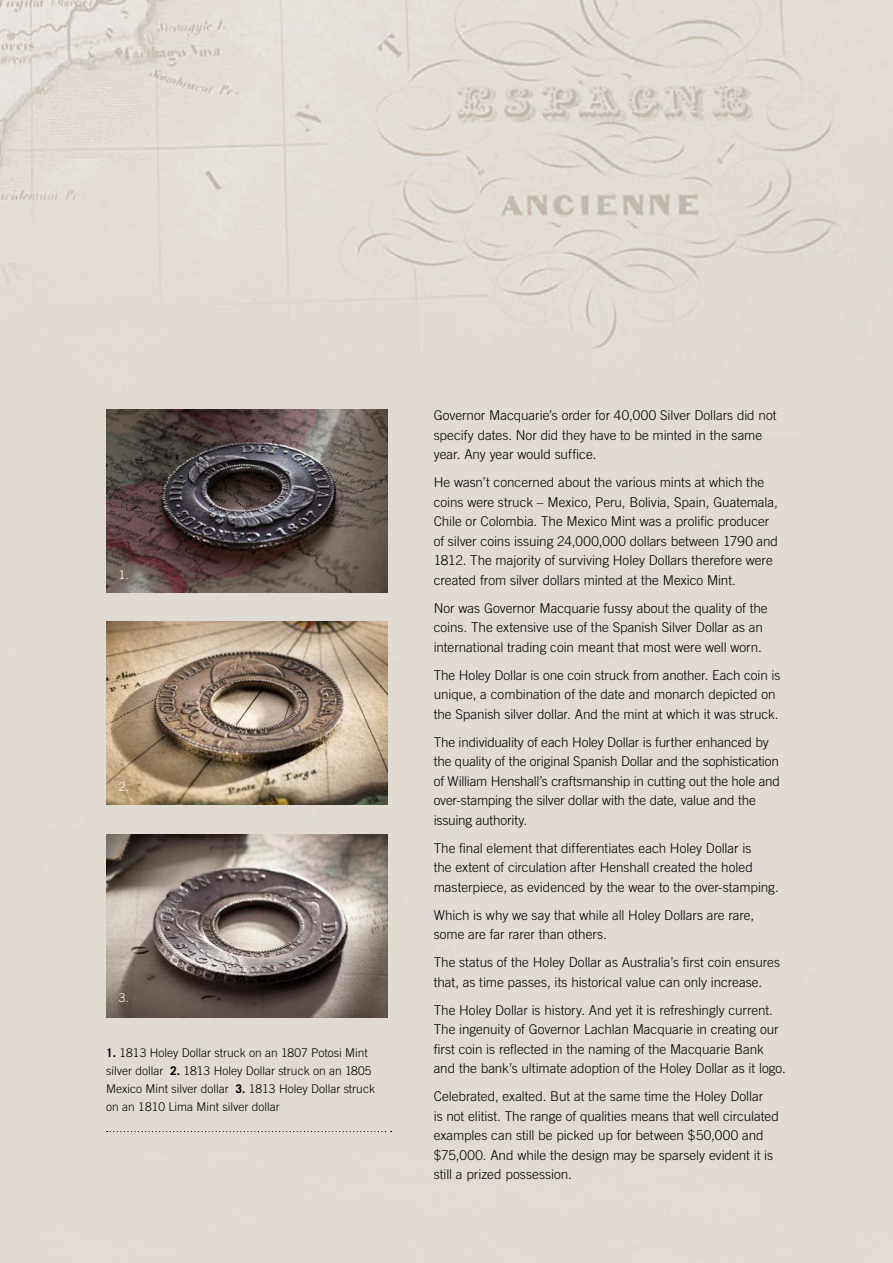
<style>
.page{position:relative;width:893px;height:1263px;background:#e1dbd4}
.page>*{position:absolute;margin:0;border:0;box-sizing:border-box;transform-origin:0 0}
.t1{font:300 13.5px/19.5px "Trade Gothic";letter-spacing:-.005em;color:#000}
.t2{font:300 12px/18px "Trade Gothic";color:#000}
.t3{font:300 12px "Trade Gothic";color:#fff}
.s1{font-weight:700}
</style>
<div class="page">
<img style="left:106px;top:410px;width:282px;height:183px">
<img style="left:106px;top:622px;width:282px;height:183px">
<img style="left:106px;top:834px;width:282px;height:183px">
<svg style="left:107px;top:1131px;width:285px;height:1px"></svg>
<p class="t3" style="left:119px;top:567px;width:12px">1.</p>
<p class="t3" style="left:119px;top:779px;width:12px">2.</p>
<p class="t3" style="left:119px;top:991px;width:12px">3.</p>
<p class="t2" style="left:106px;top:1043px;width:270px"><span class="s1">1.</span> 1813 Holey Dollar struck on an 1807 Potosi Mint silver dollar <span class="s1">2.</span> 1813 Holey Dollar struck on an 1805<br>Mexico Mint silver dollar <span class="s1">3.</span> 1813 Holey Dollar struck on an 1810 Lima Mint silver dollar</p>
<p class="t1" style="left:434px;top:406px;width:344px">Governor Macquarie’s order for 40,000 Silver Dollars did not specify dates. Nor did they have to be minted in the same year. Any year would suffice.</p>
<p class="t1" style="left:434px;top:473px;width:346px">He wasn’t concerned about the various mints at which the coins were struck – Mexico, Peru, Bolivia, Spain, Guatemala, Chile or Colombia. The Mexico Mint was a prolific producer of silver coins issuing 24,000,000 dollars between 1790 and 1812. The majority of surviving Holey Dollars therefore were created from silver dollars minted at the Mexico Mint.</p>
<p class="t1" style="left:434px;top:598px;width:335px">Nor was Governor Macquarie fussy about the quality of the coins. The extensive use of the Spanish Silver Dollar as an international trading coin meant that most were well worn.</p>
<p class="t1" style="left:434px;top:665px;width:348px">The Holey Dollar is one coin struck from another. Each coin is unique, a combination of the date and monarch depicted on the Spanish silver dollar. And the mint at which it was struck.</p>
<p class="t1" style="left:434px;top:732px;width:348px">The individuality of each Holey Dollar is further enhanced by the quality of the original Spanish Dollar and the sophistication of William Henshall’s craftsmanship in cutting out the hole and over-stamping the silver dollar with the date, value and the issuing authority.</p>
<p class="t1" style="left:434px;top:838px;width:346px">The final element that differentiates each Holey Dollar is<br>the extent of circulation after Henshall created the holed masterpiece, as evidenced by the wear to the over-stamping.</p>
<p class="t1" style="left:434px;top:905px;width:322px">Which is why we say that while all Holey Dollars are rare, some are far rarer than others.</p>
<p class="t1" style="left:434px;top:953px;width:348px">The status of the Holey Dollar as Australia’s first coin ensures that, as time passes, its historical value can only increase.</p>
<p class="t1" style="left:434px;top:1000px;width:354px">The Holey Dollar is history. And yet it is refreshingly current.<br>The ingenuity of Governor Lachlan Macquarie in creating our first coin is reflected in the naming of the Macquarie Bank and the bank’s ultimate adoption of the Holey Dollar as it logo.</p>
<p class="t1" style="left:434px;top:1087px;width:347px">Celebrated, exalted. But at the same time the Holey Dollar<br>is not elitist. The range of qualities means that well circulated examples can still be picked up for between $50,000 and $75,000. And while the design may be sparsely evident it is still a prized possession.</p>
</div>
